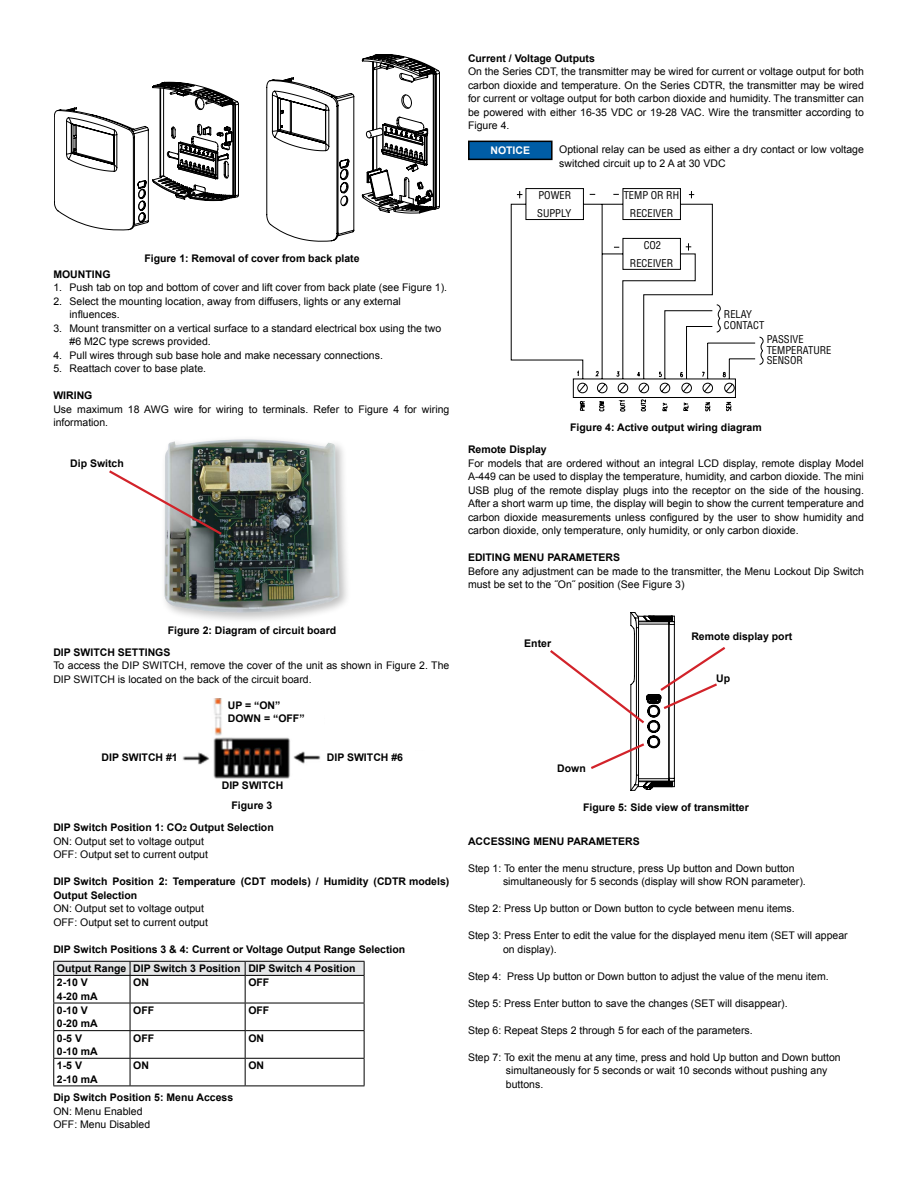
<style>
.page{position:relative;width:918px;height:1188px;background:#fff}
.page>*{position:absolute;margin:0;border:0;box-sizing:border-box;transform-origin:0 0}
.t1{font:10.5px/13.5px "Arial";color:#000}
.t2{font:700 10.5px/13.5px "Arial";color:#000}
.t3{font:condensed 10.5px/10.5px "Helvetica";color:#000}
.t4{font:700 10.5px "Arial";color:#fff}
.s1{font-size:7.5px}
</style>
<div class="page">
<svg style="left:54px;top:81px;width:185px;height:150px"></svg>
<svg style="left:266px;top:54px;width:174px;height:188px"></svg>
<svg style="left:511px;top:188px;width:253px;height:223px"></svg>
<img style="left:182px;top:698px;width:139px;height:81px">
<div style="left:223px;top:698px;width:101px;height:35px;background:#fff"></div>
<div style="left:160px;top:435px;width:191px;height:190px;background:#000;opacity:.25"></div>
<img style="left:165px;top:439px;width:174px;height:174px">
<img style="left:109px;top:468px;width:115px;height:69px">
<svg style="left:53px;top:961px;width:312px;height:125px"></svg>
<hr style="left:130px;top:1058px;width:115px;height:1px;background:#000">
<hr style="left:245px;top:1058px;width:119px;height:1px;background:#000">
<hr style="left:53px;top:1086px;width:77px;height:1px;background:#000">
<hr style="left:130px;top:1086px;width:115px;height:1px;background:#000">
<hr style="left:245px;top:1086px;width:119px;height:1px;background:#000">
<div style="left:469px;top:141px;width:83px;height:18px;background:#005da6"></div>
<div style="left:468px;top:141px;width:85px;height:19px;border:2px solid #000"></div>
<svg style="left:550px;top:612px;width:176px;height:179px"></svg>
<p class="t2" style="left:144px;top:252px;width:217px">Figure 1: Removal of cover from back plate</p>
<p class="t2" style="left:53px;top:268px;width:59px">MOUNTING</p>
<p class="t1" style="left:53px;top:281px;width:395px">1. Push tab on top and bottom of cover and lift cover from back plate (see Figure 1).</p>
<p class="t1" style="left:53px;top:294px;width:349px">2. Select the mounting location, away from diffusers, lights or any external</p>
<p class="t1" style="left:70px;top:308px;width:52px">influences.</p>
<p class="t1" style="left:70px;top:321px;width:373px;text-indent:-16px">3. Mount transmitter on a vertical surface to a standard electrical box using the two #6 M2C type screws provided.</p>
<p class="t1" style="left:53px;top:348px;width:331px">4. Pull wires through sub base hole and make necessary connections.</p>
<p class="t1" style="left:53px;top:362px;width:154px">5. Reattach cover to base plate.</p>
<p class="t2" style="left:53px;top:389px;width:41px">WIRING</p>
<p class="t1" style="left:53px;top:402px;width:397px">Use maximum 18 AWG wire for wiring to terminals. Refer to Figure 4 for wiring information.</p>
<p class="t2" style="left:70px;top:457px;width:55px">Dip Switch</p>
<p class="t2" style="left:168px;top:624px;width:170px">Figure 2: Diagram of circuit board</p>
<p class="t2" style="left:53px;top:646px;width:119px">DIP SWITCH SETTINGS</p>
<p class="t1" style="left:53px;top:659px;width:397px">To access the DIP SWITCH, remove the cover of the unit as shown in Figure 2. The<br>DIP SWITCH is located on the back of the circuit board.</p>
<p class="t2" style="left:102px;top:751px;width:78px">DIP SWITCH #1</p>
<p class="t2" style="left:228px;top:699px;width:54px">UP = “ON”</p>
<p class="t2" style="left:228px;top:712px;width:78px">DOWN = “OFF”</p>
<p class="t2" style="left:222px;top:779px;width:63px">DIP SWITCH</p>
<p class="t2" style="left:232px;top:799px;width:42px">Figure 3</p>
<p class="t2" style="left:327px;top:751px;width:78px">DIP SWITCH #6</p>
<p class="t2" style="left:53px;top:821px;width:222px">DIP Switch Position 1: CO<span class="s1">2</span> Output Selection</p>
<p class="t1" style="left:53px;top:834px;width:152px">ON: Output set to voltage output</p>
<p class="t1" style="left:53px;top:848px;width:156px">OFF: Output set to current output</p>
<p class="t2" style="left:53px;top:875px;width:397px">DIP Switch Position 2: Temperature (CDT models) / Humidity (CDTR models)<br>Output Selection</p>
<p class="t1" style="left:53px;top:902px;width:152px">ON: Output set to voltage output</p>
<p class="t1" style="left:53px;top:915px;width:156px">OFF: Output set to current output</p>
<p class="t2" style="left:53px;top:943px;width:354px">DIP Switch Positions 3 &amp; 4: Current or Voltage Output Range Selection</p>
<p class="t2" style="left:57px;top:962px;width:71px">Output Range</p>
<p class="t2" style="left:133px;top:962px;width:109px">DIP Switch 3 Position</p>
<p class="t2" style="left:248px;top:962px;width:109px">DIP Switch 4 Position</p>
<p class="t2" style="left:57px;top:976px;width:32px">2-10 V</p>
<p class="t2" style="left:57px;top:990px;width:42px">4-20 mA</p>
<p class="t2" style="left:133px;top:976px;width:17px">ON</p>
<p class="t2" style="left:248px;top:976px;width:22px">OFF</p>
<p class="t2" style="left:57px;top:1004px;width:32px">0-10 V</p>
<p class="t2" style="left:57px;top:1017px;width:42px">0-20 mA</p>
<p class="t2" style="left:133px;top:1004px;width:22px">OFF</p>
<p class="t2" style="left:248px;top:1004px;width:22px">OFF</p>
<p class="t2" style="left:57px;top:1031px;width:27px">0-5 V</p>
<p class="t2" style="left:57px;top:1045px;width:42px">0-10 mA</p>
<p class="t2" style="left:133px;top:1031px;width:22px">OFF</p>
<p class="t2" style="left:248px;top:1031px;width:17px">ON</p>
<p class="t2" style="left:57px;top:1059px;width:27px">1-5 V</p>
<p class="t2" style="left:57px;top:1073px;width:42px">2-10 mA</p>
<p class="t2" style="left:133px;top:1059px;width:17px">ON</p>
<p class="t2" style="left:248px;top:1059px;width:17px">ON</p>
<p class="t2" style="left:53px;top:1091px;width:181px">Dip Switch Position 5: Menu Access</p>
<p class="t1" style="left:53px;top:1104px;width:91px">ON: Menu Enabled</p>
<p class="t1" style="left:53px;top:1118px;width:98px">OFF: Menu Disabled</p>
<p class="t2" style="left:468px;top:52px;width:128px">Current / Voltage Outputs</p>
<p class="t1" style="left:468px;top:65px;width:397px;text-align:justify">On the Series CDT, the transmitter may be wired for current or voltage output for both carbon dioxide and temperature. On the Series CDTR, the transmitter may be wired for current or voltage output for both carbon dioxide and humidity. The transmitter can be powered with either 16-35 VDC or 19-28 VAC. Wire the transmitter according to Figure 4.</p>
<p class="t4" style="left:490px;top:144px;width:41px">NOTICE</p>
<p class="t1" style="left:559px;top:143px;width:306px">Optional relay can be used as either a dry contact or low voltage switched circuit up to 2 A at 30 VDC</p>
<p class="t3" style="left:537px;top:186px;width:36px;line-height:18.5px">POWER<br>SUPPLY</p>
<p class="t3" style="left:624px;top:186px;width:57px;line-height:18.5px;text-align:center">TEMP OR RH<br>RECEIVER</p>
<p class="t3" style="left:630px;top:236px;width:45px;line-height:18.5px;text-align:center">CO2<br>RECEIVER</p>
<p class="t3" style="left:724px;top:309px;width:42px">RELAY<br>CONTACT</p>
<p class="t3" style="left:767px;top:334px;width:66px">PASSIVE<br>TEMPERATURE<br>SENSOR</p>
<p class="t2" style="left:570px;top:421px;width:193px">Figure 4: Active output wiring diagram</p>
<p class="t2" style="left:468px;top:443px;width:80px">Remote Display</p>
<p class="t1" style="left:468px;top:456px;width:397px;text-align:justify">For models that are ordered without an integral LCD display, remote display Model A-449 can be used to display the temperature, humidity, and carbon dioxide. The mini USB plug of the remote display plugs into the receptor on the side of the housing.<br>After a short warm up time, the display will begin to show the current temperature and carbon dioxide measurements unless configured by the user to show humidity and carbon dioxide, only temperature, only humidity, or only carbon dioxide.</p>
<p class="t2" style="left:468px;top:551px;width:154px">EDITING MENU PARAMETERS</p>
<p class="t1" style="left:468px;top:564px;width:397px">Before any adjustment can be made to the transmitter, the Menu Lockout Dip Switch must be set to the ˝On˝ position (See Figure 3)</p>
<p class="t2" style="left:524px;top:637px;width:28px">Enter</p>
<p class="t2" style="left:557px;top:762px;width:30px">Down</p>
<p class="t2" style="left:691px;top:630px;width:102px">Remote display port</p>
<p class="t2" style="left:716px;top:672px;width:15px">Up</p>
<p class="t2" style="left:583px;top:801px;width:167px">Figure 5: Side view of transmitter</p>
<p class="t2" style="left:468px;top:835px;width:173px">ACCESSING MENU PARAMETERS</p>
<p class="t1" style="left:468px;top:861px;width:328px">Step 1: To enter the menu structure, press Up button and Down button</p>
<p class="t1" style="left:503px;top:875px;width:304px">simultaneously for 5 seconds (display will show RON parameter).</p>
<p class="t1" style="left:468px;top:902px;width:328px">Step 2: Press Up button or Down button to cycle between menu items.</p>
<p class="t1" style="left:468px;top:929px;width:381px">Step 3: Press Enter to edit the value for the displayed menu item (SET will appear</p>
<p class="t1" style="left:503px;top:942px;width:55px">on display).</p>
<p class="t1" style="left:468px;top:969px;width:362px">Step 4: Press Up button or Down button to adjust the value of the menu item.</p>
<p class="t1" style="left:468px;top:996px;width:321px">Step 5: Press Enter button to save the changes (SET will disappear).</p>
<p class="t1" style="left:468px;top:1023px;width:286px">Step 6: Repeat Steps 2 through 5 for each of the parameters.</p>
<p class="t1" style="left:468px;top:1050px;width:374px">Step 7: To exit the menu at any time, press and hold Up button and Down button</p>
<p class="t1" style="left:506px;top:1064px;width:323px">simultaneously for 5 seconds or wait 10 seconds without pushing any buttons.</p>
</div>
